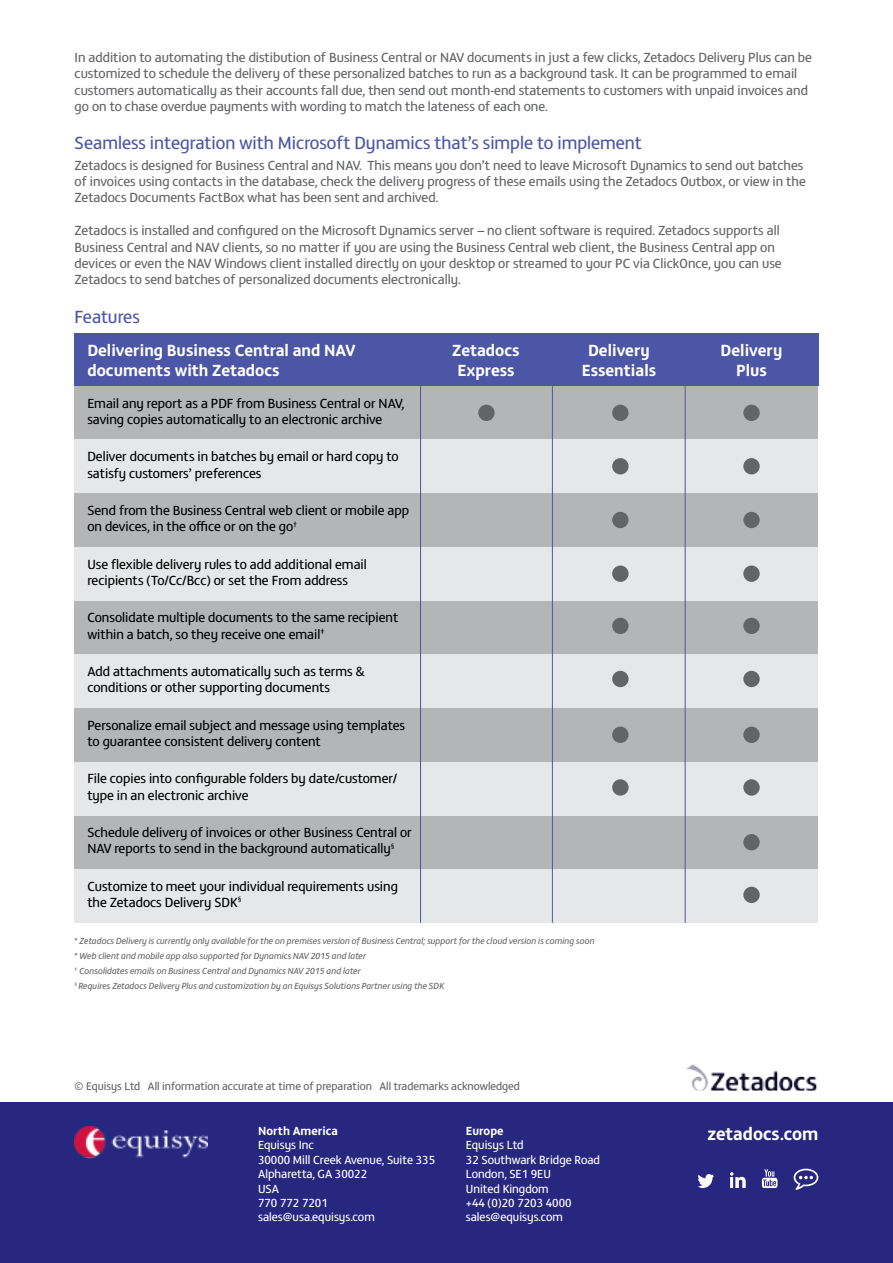
<style>
.page{position:relative;width:893px;height:1263px;background:#fff}
.page>*{position:absolute;margin:0;border:0;box-sizing:border-box;transform-origin:0 0}
.t1{font:18px "FS Matthew";color:#4c56a6}
.t2{font:700 18px "FS Matthew";color:#fff}
.t3{font:700 16.5px/19.8px "FS Matthew";color:#fff;text-align:center}
.t4{font:13.5px/16.2px "FS Matthew";color:#636466}
.t5{font:13.5px/16.2px "FS Matthew";color:#000}
.t6{font:12px/14.4px "FS Matthew";color:#fff}
.t7{font:700 12px "FS Matthew";color:#fff}
.t8{font:11.25px "FS Matthew";color:#636466}
.t9{font:italic 9px/15px "FS Matthew";color:#636466}
</style>
<div class="page">
<div style="left:0;top:1102px;width:893px;height:161px;background:#282780"></div>
<div style="left:75px;top:386px;width:743px;height:53px;background:#b3b5b7"></div>
<div style="left:75px;top:600px;width:743px;height:54px;background:#b3b5b7"></div>
<div style="left:75px;top:493px;width:743px;height:54px;background:#b3b5b7"></div>
<div style="left:75px;top:708px;width:743px;height:54px;background:#b3b5b7"></div>
<div style="left:75px;top:815px;width:743px;height:54px;background:#b3b5b7"></div>
<div style="left:75px;top:439px;width:743px;height:54px;background:#e6e7e8"></div>
<div style="left:75px;top:654px;width:743px;height:54px;background:#e6e7e8"></div>
<div style="left:75px;top:547px;width:743px;height:53px;background:#e6e7e8"></div>
<div style="left:75px;top:762px;width:743px;height:53px;background:#e6e7e8"></div>
<div style="left:75px;top:869px;width:743px;height:54px;background:#e6e7e8"></div>
<hr style="left:420px;top:386px;width:1px;height:537px;background:#4c56a6">
<hr style="left:552px;top:386px;width:1px;height:537px;background:#4c56a6">
<hr style="left:685px;top:386px;width:1px;height:537px;background:#4c56a6">
<div style="left:478px;top:405px;width:17px;height:16px;background:#636466;border-radius:50%"></div>
<div style="left:612px;top:405px;width:17px;height:16px;background:#636466;border-radius:50%"></div>
<div style="left:612px;top:458px;width:17px;height:16px;background:#636466;border-radius:50%"></div>
<div style="left:612px;top:512px;width:17px;height:16px;background:#636466;border-radius:50%"></div>
<div style="left:612px;top:565px;width:17px;height:17px;background:#636466;border-radius:50%"></div>
<div style="left:612px;top:618px;width:17px;height:16px;background:#636466;border-radius:50%"></div>
<div style="left:612px;top:671px;width:17px;height:16px;background:#636466;border-radius:50%"></div>
<div style="left:612px;top:727px;width:17px;height:16px;background:#636466;border-radius:50%"></div>
<div style="left:612px;top:779px;width:17px;height:17px;background:#636466;border-radius:50%"></div>
<div style="left:743px;top:405px;width:17px;height:16px;background:#636466;border-radius:50%"></div>
<div style="left:743px;top:458px;width:17px;height:16px;background:#636466;border-radius:50%"></div>
<div style="left:743px;top:512px;width:17px;height:16px;background:#636466;border-radius:50%"></div>
<div style="left:743px;top:565px;width:17px;height:17px;background:#636466;border-radius:50%"></div>
<div style="left:743px;top:618px;width:17px;height:16px;background:#636466;border-radius:50%"></div>
<div style="left:743px;top:671px;width:17px;height:16px;background:#636466;border-radius:50%"></div>
<div style="left:743px;top:727px;width:17px;height:16px;background:#636466;border-radius:50%"></div>
<div style="left:743px;top:779px;width:17px;height:17px;background:#636466;border-radius:50%"></div>
<div style="left:743px;top:834px;width:17px;height:16px;background:#636466;border-radius:50%"></div>
<div style="left:743px;top:887px;width:17px;height:16px;background:#636466;border-radius:50%"></div>
<div style="left:75px;top:333px;width:346px;height:53px;background:#4c56a6"></div>
<div style="left:420px;top:333px;width:132px;height:53px;background:#4c56a6"></div>
<div style="left:552px;top:333px;width:134px;height:53px;background:#4c56a6"></div>
<div style="left:685px;top:333px;width:133px;height:53px;background:#4c56a6"></div>
<img style="left:75px;top:1126px;width:132px;height:32px">
<img style="left:686px;top:1064px;width:131px;height:26px">
<svg style="left:698px;top:1174px;width:16px;height:14px"></svg>
<svg style="left:730px;top:1172px;width:16px;height:16px"></svg>
<svg style="left:762px;top:1169px;width:15px;height:19px"></svg>
<svg style="left:794px;top:1169px;width:24px;height:21px"></svg>
<p class="t4" style="left:75px;top:48px;width:739px">In addition to automating the distibution of Business Central or NAV documents in just a few clicks, Zetadocs Delivery Plus can be customized to schedule the delivery of these personalized batches to run as a background task. It can be programmed to email customers automatically as their accounts fall due, then send out month-end statements to customers with unpaid invoices and go on to chase overdue payments with wording to match the lateness of each one.</p>
<h1 class="t1" style="left:75px;top:130px;width:569px">Seamless integration with Microsoft Dynamics that’s simple to implement</h1>
<p class="t4" style="left:75px;top:156px;width:733px">Zetadocs is designed for Business Central and NAV. This means you don’t need to leave Microsoft Dynamics to send out batches of invoices using contacts in the database, check the delivery progress of these emails using the Zetadocs Outbox, or view in the<br>Zetadocs Documents FactBox what has been sent and archived.</p>
<p class="t4" style="left:75px;top:222px;width:709px">Zetadocs is installed and configured on the Microsoft Dynamics server – no client software is required. Zetadocs supports all Business Central and NAV clients, so no matter if you are using the Business Central web client, the Business Central app on devices or even the NAV Windows client installed directly on your desktop or streamed to your PC via ClickOnce, you can use Zetadocs to send batches of personalized documents electronically.</p>
<h1 class="t1" style="left:75px;top:303px;width:67px">Features</h1>
<p class="t3" style="left:87px;top:339px;width:270px;text-align:left">Delivering Business Central and NAV documents with Zetadocs</p>
<p class="t3" style="left:452px;top:339px;width:69px">Zetadocs<br>Express</p>
<p class="t3" style="left:582px;top:339px;width:76px">Delivery<br>Essentials</p>
<p class="t3" style="left:721px;top:339px;width:63px">Delivery<br>Plus</p>
<p class="t5" style="left:87px;top:394px;width:318px">Email any report as a PDF from Business Central or NAV, saving copies automatically to an electronic archive</p>
<p class="t5" style="left:87px;top:448px;width:313px">Deliver documents in batches by email or hard copy to satisfy customers’ preferences</p>
<p class="t5" style="left:87px;top:501px;width:323px">Send from the Business Central web client or mobile app on devices, in the office or on the go<sup>†</sup></p>
<p class="t5" style="left:87px;top:555px;width:281px">Use flexible delivery rules to add additional email recipients (To/Cc/Bcc) or set the From address</p>
<p class="t5" style="left:87px;top:609px;width:312px">Consolidate multiple documents to the same recipient within a batch, so they receive one email<sup>‡</sup></p>
<p class="t5" style="left:87px;top:662px;width:279px">Add attachments automatically such as terms &amp; conditions or other supporting documents</p>
<p class="t5" style="left:87px;top:716px;width:319px">Personalize email subject and message using templates to guarantee consistent delivery content</p>
<p class="t5" style="left:87px;top:770px;width:311px">File copies into configurable folders by date/customer/ type in an electronic archive</p>
<p class="t5" style="left:87px;top:823px;width:326px">Schedule delivery of invoices or other Business Central or<br>NAV reports to send in the background automatically<sup>§</sup></p>
<p class="t5" style="left:87px;top:877px;width:312px">Customize to meet your individual requirements using the Zetadocs Delivery SDK<sup>§</sup></p>
<p class="t9" style="left:75px;top:933px;width:522px">* Zetadocs Delivery is currently only available for the on premises version of Business Central; support for the cloud version is coming soon * Web client and mobile app also supported for Dynamics NAV 2015 and later<br><sup>‡</sup> Consolidates emails on Business Central and Dynamics NAV 2015 and later<br><sup>§</sup> Requires Zetadocs Delivery Plus and customization by an Equisys Solutions Partner using the SDK</p>
<p class="t8" style="left:75px;top:1078px;width:447px">© Equisys Ltd All information accurate at time of preparation All trademarks acknowledged</p>
<p class="t7" style="left:258px;top:1121px;width:81px">North America</p>
<p class="t6" style="left:258px;top:1137px;width:179px">Equisys Inc<br>30000 Mill Creek Avenue, Suite 335<br>Alpharetta, GA 30022<br>USA<br>770 772 7201 sales@usa.equisys.com</p>
<p class="t7" style="left:466px;top:1121px;width:39px">Europe</p>
<p class="t6" style="left:466px;top:1137px;width:136px">Equisys Ltd<br>32 Southwark Bridge Road<br>London, SE1 9EU<br>United Kingdom<br>+44 (0)20 7203 4000 sales@equisys.com</p>
<h1 class="t2" style="left:707px;top:1119px;width:113px">zetadocs.com</h1>
</div>
